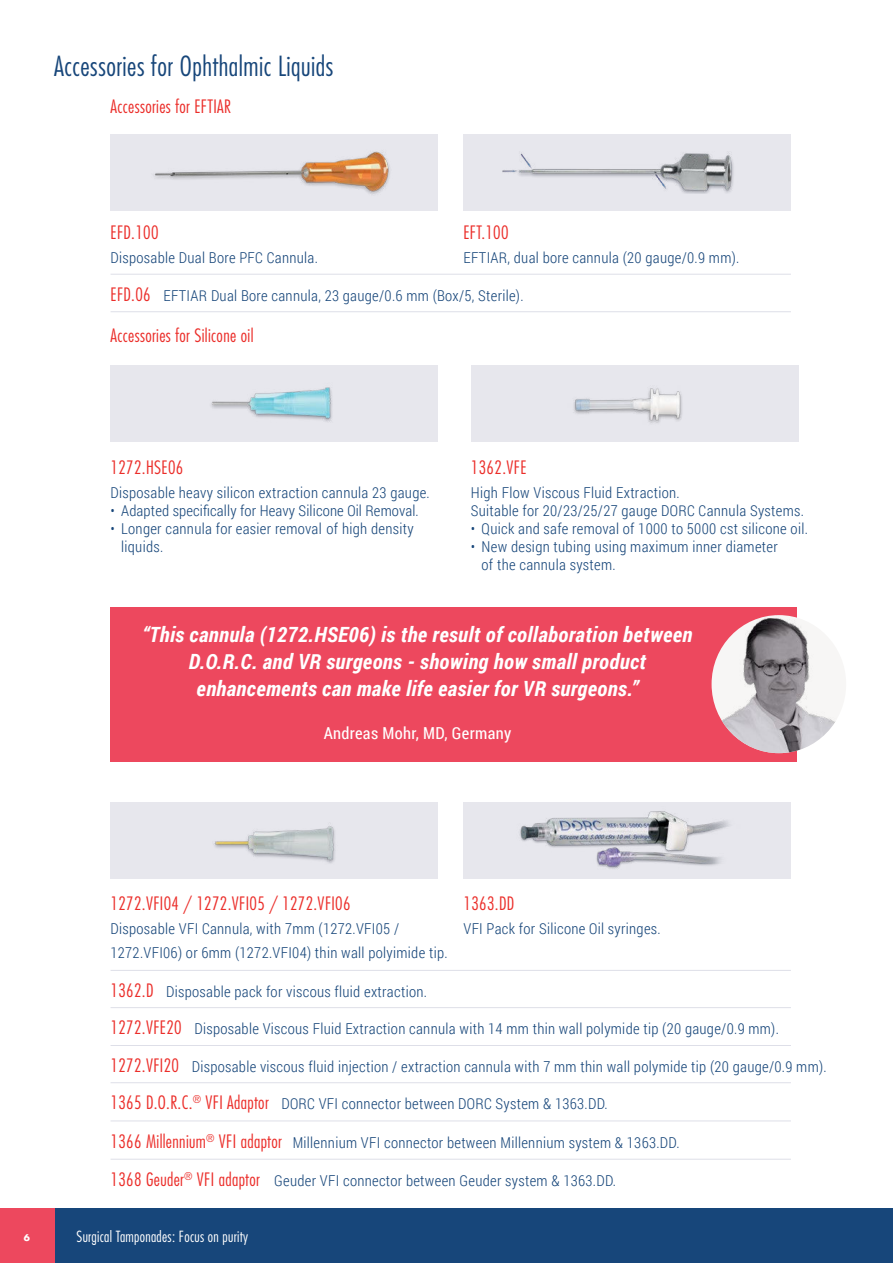
<style>
.page{position:relative;width:893px;height:1263px;background:#fff}
.page>*{position:absolute;margin:0;border:0;box-sizing:border-box;transform-origin:0 0}
.t1{font:300 condensed 27px "Futura";letter-spacing:.02em;color:#17467a}
.t2{font:italic 700 21px/27px "Roboto Condensed";letter-spacing:.02em;color:#fff;text-align:center}
.t3{font:300 condensed 18px "Futura";letter-spacing:.02em;color:#eb2e2a}
.t4{font:16.5px "Roboto Condensed";letter-spacing:.02em;color:#fff}
.t5{font:300 15px/18px "Roboto Condensed";letter-spacing:.02em;color:#17467a}
.t6{font:300 condensed 15px "Futura";letter-spacing:.02em;color:#fff}
.t7{font:700 9px "Futura";color:#fff}
.s1{font-family:"Futura";font-stretch:condensed;font-size:18px;color:#eb2e2a}
</style>
<div class="page">
<div style="left:0;top:1209px;width:893px;height:54px;background:#17467a"></div>
<div style="left:0;top:1209px;width:54px;height:54px;background:#ed485e"></div>
<img style="left:111px;top:134px;width:327px;height:77px">
<div style="left:111px;top:802px;width:327px;height:77px;background:#e7e7ed"></div>
<img style="left:214px;top:826px;width:121px;height:37px">
<div style="left:463px;top:134px;width:328px;height:77px;background:#e7e7ed"></div>
<img style="left:502px;top:153px;width:232px;height:41px">
<div style="left:463px;top:802px;width:328px;height:77px;background:#e7e7ed"></div>
<img style="left:519px;top:811px;width:211px;height:58px">
<hr style="left:111px;top:274px;width:680px;height:1px;background:#dedfe8">
<hr style="left:111px;top:311px;width:680px;height:1px;background:#dedfe8">
<hr style="left:111px;top:970px;width:680px;height:1px;background:#dedfe8">
<hr style="left:111px;top:1007px;width:680px;height:1px;background:#dedfe8">
<hr style="left:111px;top:1045px;width:680px;height:1px;background:#dedfe8">
<div style="left:471px;top:365px;width:327px;height:77px;background:#e7e7ed"></div>
<img style="left:574px;top:388px;width:108px;height:35px">
<div style="left:111px;top:607px;width:686px;height:155px;background:#ed485e"></div>
<img style="left:712px;top:615px;width:125px;height:138px">
<hr style="left:111px;top:1082px;width:680px;height:1px;background:#dedfe8">
<hr style="left:111px;top:1120px;width:680px;height:1px;background:#dedfe8">
<hr style="left:111px;top:1159px;width:680px;height:1px;background:#dedfe8">
<div style="left:111px;top:365px;width:327px;height:77px;background:#e7e7ed"></div>
<img style="left:211px;top:387px;width:121px;height:35px">
<h1 class="t1" style="left:54px;top:54px;width:281px">Accessories for Ophthalmic Liquids</h1>
<p class="t3" style="left:111px;top:98px;width:122px">Accessories for EFTIAR</p>
<p class="t3" style="left:111px;top:225px;width:50px">EFD.100</p>
<p class="t5" style="left:111px;top:250px;width:209px">Disposable Dual Bore PFC Cannula.</p>
<p class="t5" style="left:111px;top:287px;width:415px"><span class="s1">EFD.06</span> EFTIAR Dual Bore cannula, 23 gauge/0.6 mm (Box/5, Sterile).</p>
<p class="t3" style="left:463px;top:225px;width:47px">EFT.100</p>
<p class="t5" style="left:463px;top:250px;width:277px">EFTIAR, dual bore cannula (20 gauge/0.9 mm).</p>
<p class="t3" style="left:111px;top:327px;width:144px">Accessories for Silicone oil</p>
<p class="t3" style="left:111px;top:460px;width:74px">1272.HSE06</p>
<p class="t5" style="left:111px;top:485px;width:321px">Disposable heavy silicon extraction cannula 23 gauge.</p>
<p class="t5" style="left:111px;top:501px;width:310px">• Adapted specifically for Heavy Silicone Oil Removal.</p>
<p class="t5" style="left:121px;top:521px;width:294px;text-indent:-11px">• Longer cannula for easier removal of high density liquids.</p>
<p class="t3" style="left:471px;top:460px;width:57px">1362.VFE</p>
<p class="t5" style="left:471px;top:485px;width:335px">High Flow Viscous Fluid Extraction.<br>Suitable for 20/23/25/27 gauge DORC Cannula Systems.</p>
<p class="t5" style="left:471px;top:521px;width:338px">• Quick and safe removal of 1000 to 5000 cst silicone oil.</p>
<p class="t5" style="left:482px;top:539px;width:298px;text-indent:-11px">• New design tubing using maximum inner diameter of the cannula system.</p>
<h2 class="t2" style="left:142px;top:622px;width:551px">“This cannula (1272.HSE06) is the result of collaboration between<br>D.O.R.C. and VR surgeons - showing how small product enhancements can make life easier for VR surgeons.”</h2>
<p class="t4" style="left:324px;top:722px;width:189px">Andreas Mohr, MD, Germany</p>
<p class="t3" style="left:111px;top:895px;width:242px">1272.VFI04 / 1272.VFI05 / 1272.VFI06</p>
<p class="t5" style="left:111px;top:918px;width:339px;line-height:24px">Disposable VFI Cannula, with 7mm (1272.VFI05 /<br>1272.VFI06) or 6mm (1272.VFI04) thin wall polyimide tip.</p>
<p class="t5" style="left:111px;top:984px;width:318px"><span class="s1">1362.D</span> Disposable pack for viscous fluid extraction.</p>
<p class="t3" style="left:463px;top:895px;width:52px">1363.DD</p>
<p class="t5" style="left:463px;top:921px;width:199px">VFI Pack for Silicone Oil syringes.</p>
<p class="t5" style="left:111px;top:1021px;width:670px"><span class="s1">1272.VFE20</span> Disposable Viscous Fluid Extraction cannula with 14 mm thin wall polymide tip (20 gauge/0.9 mm).</p>
<p class="t5" style="left:111px;top:1058px;width:718px"><span class="s1">1272.VFI20</span> Disposable viscous fluid injection / extraction cannula with 7 mm thin wall polymide tip (20 gauge/0.9 mm).</p>
<p class="t5" style="left:111px;top:1095px;width:499px"><span class="s1">1365 D.O.R.C.</span><sup>®</sup> <span class="s1">VFI Adaptor</span> DORC VFI connector between DORC System &amp; 1363.DD.</p>
<p class="t5" style="left:111px;top:1134px;width:571px"><span class="s1">1366 Millennium</span><sup>®</sup> <span class="s1">VFI adaptor</span> Millennium VFI connector between Millennium system &amp; 1363.DD.</p>
<p class="t5" style="left:111px;top:1172px;width:507px"><span class="s1">1368 Geuder</span><sup>®</sup> <span class="s1">VFI adaptor</span> Geuder VFI connector between Geuder system &amp; 1363.DD.</p>
<p class="t7" style="left:24px;top:1233px;width:8px">6</p>
<p class="t6" style="left:77px;top:1230px;width:173px">Surgical Tamponades: Focus on purity</p>
</div>
